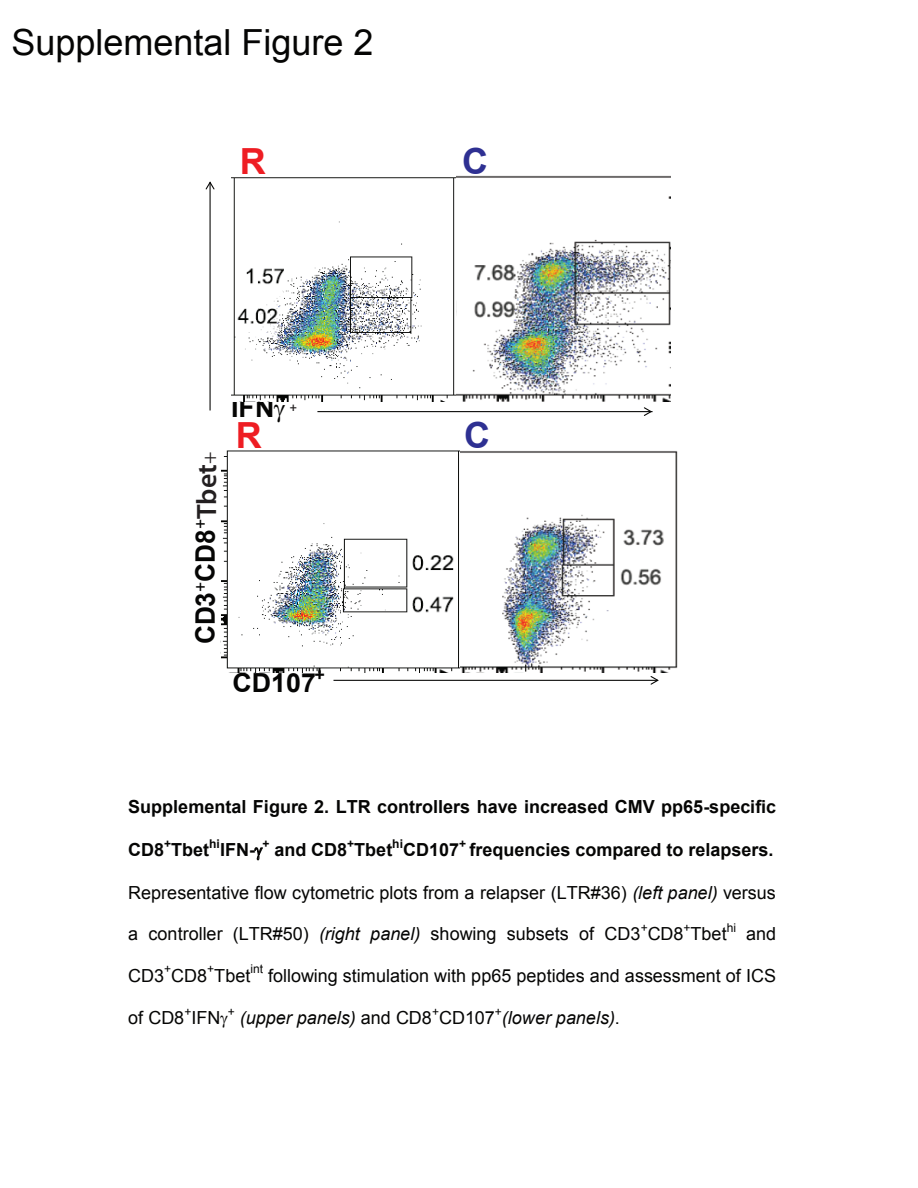
<style>
.page{position:relative;width:918px;height:1188px;background:#fff}
.page>*{position:absolute;margin:0;border:0;box-sizing:border-box;transform-origin:0 0}
.t1{font:36px "Arial";color:#050504}
.t2{font:700 36px "Arial";color:#ee1d23}
.t3{font:700 36px "Arial";color:#2e3092}
.t4{font:700 26.85px "Arial";color:#050504}
.t5{font:700 26.25px "Arial";color:#050504}
.t6{font:18px "Arial";color:#050504}
.t7{font:700 18px "Arial";color:#050504}
.t8{font:italic 18px "Arial";letter-spacing:.005em;color:#050504}
.t9{font:12.15px "Arial";color:#050504}
.t10{font:700 12.15px "Arial";color:#050504}
.s1{font-family:"Myriad Pro";font-weight:600;font-size:28.05px;color:#231f20}
.s2{font-family:"Myriad Pro";font-weight:400;font-stretch:condensed;font-size:21px;color:#231f20}
.s3{font-style:italic}
.s4{font-style:normal}
</style>
<div class="page">
<img style="left:459px;top:450px;width:219px;height:222px">
<img style="left:221px;top:450px;width:238px;height:222px">
<hr style="left:334px;top:680px;width:324px;height:1px;background:#050504">
<svg style="left:650px;top:676px;width:9px;height:9px"></svg>
<hr style="left:317px;top:411px;width:336px;height:1px;background:#050504">
<svg style="left:643px;top:407px;width:10px;height:9px"></svg>
<svg style="left:205px;top:181px;width:10px;height:9px"></svg>
<hr style="left:210px;top:182px;width:1px;height:228px;background:#050504">
<img style="left:455px;top:175px;width:215px;height:227px">
<img style="left:231px;top:177px;width:224px;height:225px">
<svg style="left:254px;top:847px;width:9px;height:14px"></svg>
<h1 class="t1" style="left:12px;top:18px;width:364px">Supplemental Figure 2</h1>
<h1 class="t2" style="left:240px;top:136px;width:27px">R</h1>
<h1 class="t3" style="left:462px;top:136px;width:27px">C</h1>
<h3 class="t5" style="left:231px;top:389px;width:67px">IFN <sup>+</sup></h3>
<h2 class="t4" style="left:186px;top:644px;width:194px;rotate:-90deg">CD3<sup>+</sup>CD8<sup>+</sup><span class="s1">Tbet</span><span class="s2">+</span></h2>
<h1 class="t2" style="left:236px;top:410px;width:27px">R</h1>
<h1 class="t3" style="left:464px;top:410px;width:27px">C</h1>
<h3 class="t5" style="left:233px;top:664px;width:94px">CD107<sup>+</sup></h3>
<p class="t7" style="left:128px;top:794px;width:650px">Supplemental Figure 2. LTR controllers have increased CMV pp65-specific</p>
<p class="t7" style="left:128px;top:837px;width:83px">CD8 Tbet</p>
<p class="t10" style="left:347px;top:835px;width:9px">+</p>
<p class="t10" style="left:392px;top:835px;width:12px">hi</p>
<p class="t7" style="left:403px;top:837px;width:58px">CD107</p>
<p class="t10" style="left:459px;top:835px;width:9px">+</p>
<p class="t7" style="left:470px;top:837px;width:305px">frequencies compared to relapsers.</p>
<p class="t6" style="left:128px;top:880px;width:649px">Representative flow cytometric plots from a relapser (LTR#36) <span class="s3">(left panel)</span> versus</p>
<p class="t6" style="left:128px;top:921px;width:600px">a controller (LTR#50) <span class="s3">(right panel)</span> showing subsets of CD3 CD8 Tbet</p>
<p class="t10" style="left:164px;top:835px;width:9px">+</p>
<p class="t10" style="left:209px;top:835px;width:12px">hi</p>
<p class="t7" style="left:220px;top:837px;width:36px">IFN-</p>
<p class="t10" style="left:263px;top:835px;width:9px">+</p>
<p class="t7" style="left:274px;top:837px;width:119px">and CD8 Tbet</p>
<p class="t9" style="left:641px;top:919px;width:9px">+</p>
<p class="t9" style="left:684px;top:919px;width:9px">+</p>
<p class="t9" style="left:727px;top:919px;width:11px">hi</p>
<p class="t6" style="left:746px;top:921px;width:32px">and</p>
<p class="t9" style="left:164px;top:961px;width:9px">+</p>
<p class="t9" style="left:207px;top:961px;width:9px">+</p>
<p class="t9" style="left:250px;top:961px;width:14px">int</p>
<p class="t6" style="left:268px;top:963px;width:509px">following stimulation with pp65 peptides and assessment of ICS</p>
<p class="t6" style="left:128px;top:1006px;width:94px">of CD8 IFN</p>
<p class="t6" style="left:128px;top:963px;width:124px">CD3 CD8 Tbet</p>
<p class="t9" style="left:184px;top:1003px;width:9px">+</p>
<p class="t9" style="left:228px;top:1003px;width:9px">+</p>
<p class="t8" style="left:240px;top:1006px;width:382px">(upper panels) <span class="s4">and CD8 CD107</span> (lower panels)<span class="s4">.</span></p>
<p class="t9" style="left:432px;top:1003px;width:9px">+</p>
<p class="t9" style="left:495px;top:1003px;width:9px">+</p>
</div>
